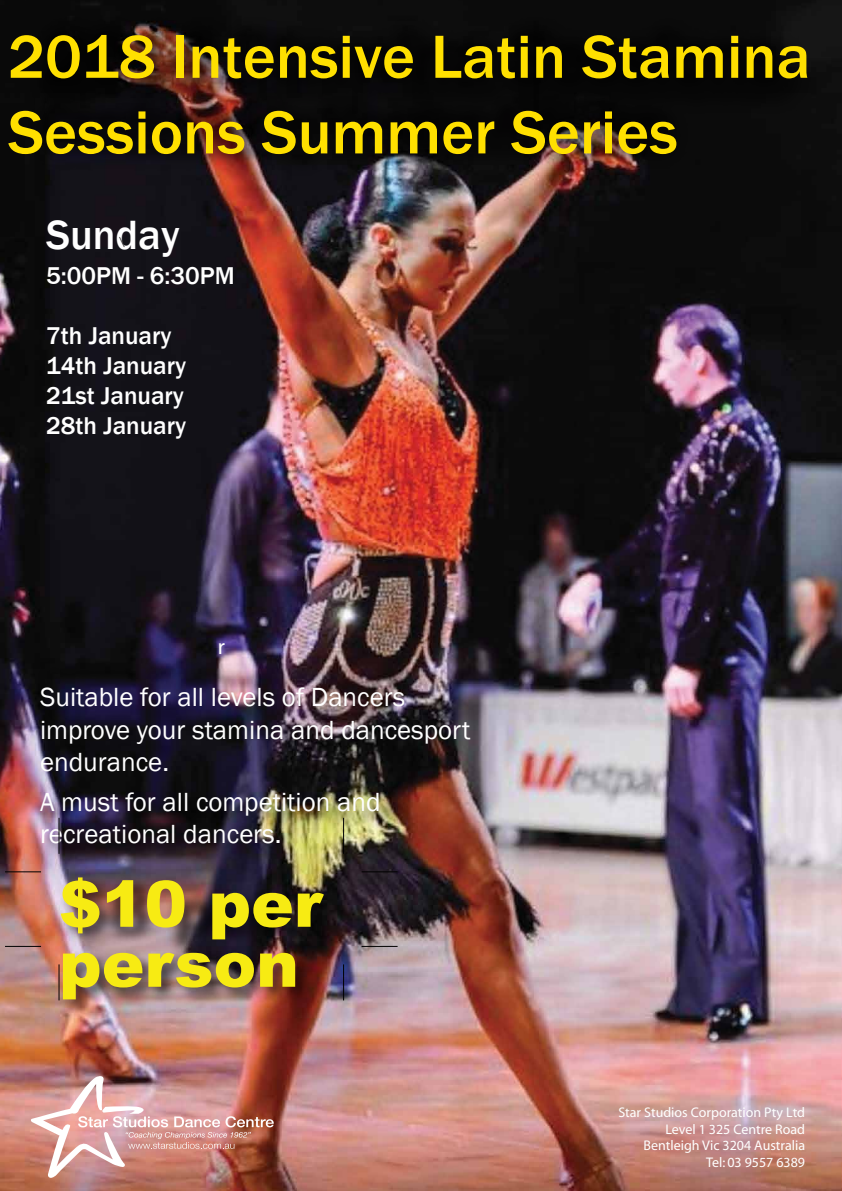
<style>
.page{position:relative;width:842px;height:1191px;background:#fff}
.page>*{position:absolute;margin:0;border:0;box-sizing:border-box;transform-origin:0 0}
.t1{font:900 64px/60px "Arial";color:#f7eb13}
.t2{font:500 63px/75.6px "Franklin Gothic";color:#ffe000}
.t3{font:500 42px "Franklin Gothic";color:#fff}
.t4{font:27px/32.4px "Franklin Gothic";color:#fff}
.t5{font:500 25px/30px "Franklin Gothic";color:#fff}
.t6{font:22px "Myriad Pro";color:#fff}
.t7{font:14px/16.8px "Myriad";color:#fff;text-align:right}
.t8{font:12px "Franklin Gothic";color:#231f20}
</style>
<div class="page">
<img style="left:0;top:0;width:842px;height:1191px">
<img style="left:29px;top:8px;width:813px;height:321px">
<img style="left:32px;top:650px;width:467px;height:224px">
<img style="left:51px;top:864px;width:340px;height:164px">
<hr style="left:59px;top:818px;width:1px;height:36px;background:#000">
<hr style="left:5px;top:871px;width:36px;height:1px;background:#000">
<hr style="left:5px;top:946px;width:36px;height:1px;background:#000">
<hr style="left:59px;top:964px;width:1px;height:36px;background:#000">
<hr style="left:343px;top:818px;width:1px;height:36px;background:#000">
<hr style="left:362px;top:871px;width:36px;height:1px;background:#000">
<hr style="left:362px;top:946px;width:36px;height:1px;background:#000">
<hr style="left:343px;top:964px;width:1px;height:36px;background:#000">
<img style="left:29px;top:1075px;width:245px;height:103px">
<h2 class="t2" style="left:8px;top:20px;width:804px">2018 Intensive Latin Stamina<br>Sessions Summer Series</h2>
<h3 class="t3" style="left:46px;top:209px;width:135px">Sunday</h3>
<p class="t5" style="left:46px;top:261px;width:190px">5:00PM - 6:30PM</p>
<p class="t8" style="left:119px;top:234px;width:7px">\</p>
<p class="t5" style="left:46px;top:321px;width:141px">7th January<br>14th January<br>21st January<br>28th January</p>
<p class="t6" style="left:218px;top:633px;width:9px">r</p>
<p class="t4" style="left:40px;top:681px;width:432px">Suitable for all levels of Dancers improve your stamina and dancesport endurance.</p>
<p class="t4" style="left:40px;top:786px;width:342px">A must for all competition and recreational dancers.</p>
<h1 class="t1" style="left:59px;top:872px;width:265px">$10 per person</h1>
<p class="t7" style="left:618px;top:1104px;width:188px">Star Studios Corporation Pty Ltd<br>Level 1 325 Centre Road<br>Bentleigh Vic 3204 Australia<br>Tel: 03 9557 6389</p>
</div>
